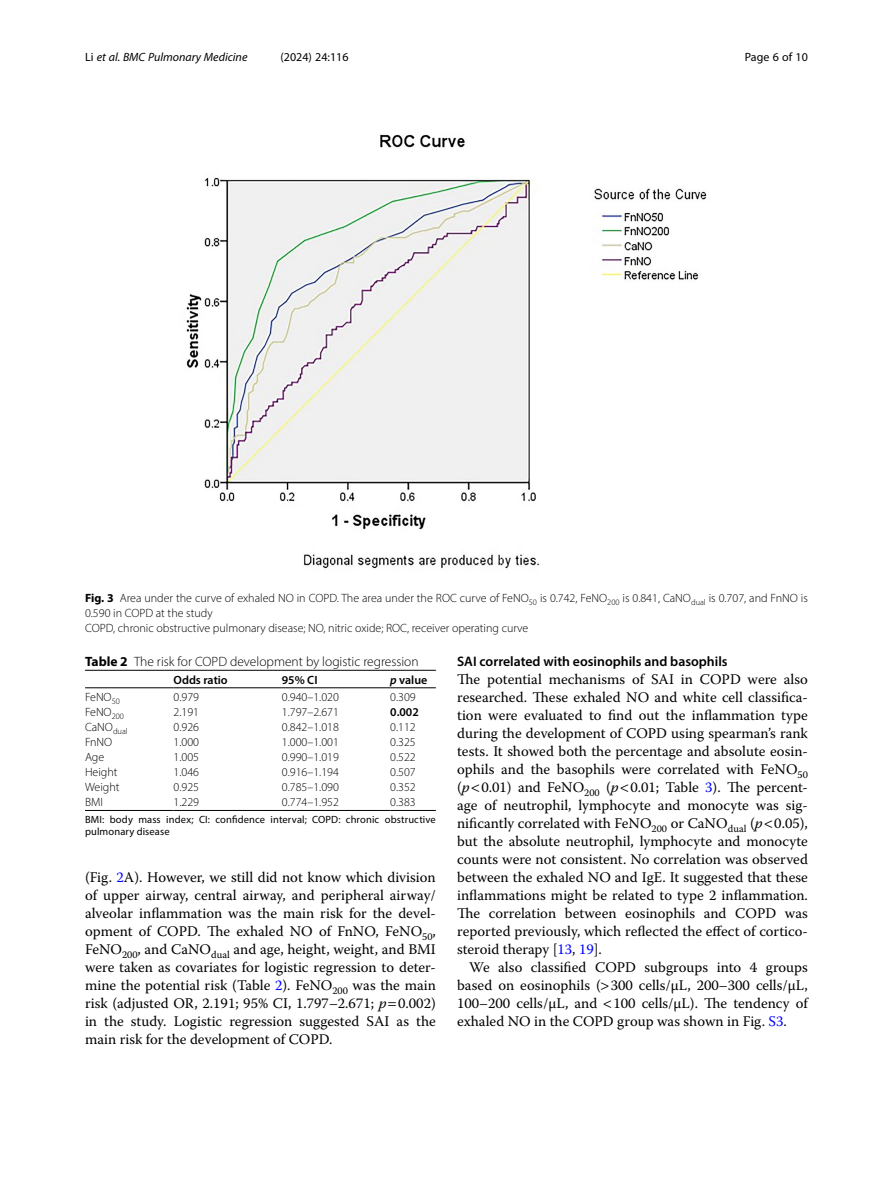
<style>
.page{position:relative;width:893px;height:1191px;background:#fff}
.page>*{position:absolute;margin:0;border:0;box-sizing:border-box;transform-origin:0 0}
.Body_Text{font:14.7px/18px "Warnock Pro";color:#000;text-align:justify}
.Body_Text_Indent{font:14.7px/18px "Warnock Pro";color:#000;text-align:justify}
.Head_2{font:600 13.8px "Myriad Pro";color:#000}
.Table_Caption{font:300 13.5px "Myriad Pro";color:#000}
.Figure_Caption{font:300 12px/15px "Myriad Pro";color:#000}
.Table_Body{font:300 12px "Myriad Pro";color:#000}
.t1{font:italic 12px "Myriad Pro";color:#000}
.t2{font:12px "Myriad Pro";color:#000}
.Table_Head{font:600 12px "Myriad Pro";color:#000}
.Table_Body-2{font:600 12px "Myriad Pro";color:#000}
.Table_Footnote{font:10.5px/12.8px "Myriad Pro";letter-spacing:.01em;color:#000}
.s1{font-style:normal}
.s2{font-weight:700}
.s3{font-style:italic}
.s4{color:#00f}
</style>
<div class="page">
<hr style="left:85px;top:687px;width:89px;height:1px;background:#000">
<hr style="left:174px;top:670px;width:108px;height:1px;background:#000">
<hr style="left:174px;top:687px;width:108px;height:1px;background:#000">
<hr style="left:282px;top:670px;width:108px;height:1px;background:#000">
<hr style="left:282px;top:687px;width:108px;height:1px;background:#000">
<hr style="left:390px;top:670px;width:46px;height:1px;background:#000">
<hr style="left:390px;top:687px;width:46px;height:1px;background:#000">
<hr style="left:174px;top:810px;width:108px;height:1px;background:#000">
<hr style="left:282px;top:810px;width:108px;height:1px;background:#000">
<hr style="left:390px;top:810px;width:46px;height:1px;background:#000">
<hr style="left:85px;top:810px;width:89px;height:1px;background:#000">
<hr style="left:85px;top:670px;width:89px;height:1px;background:#000">
<img style="left:186px;top:134px;width:521px;height:435px">
<p class="t1" style="left:85px;top:50px;width:164px"><span class="s1">Li</span> et al. BMC Pulmonary Medicine</p>
<p class="t2" style="left:281px;top:50px;width:70px">(2024) 24:116</p>
<p class="t2" style="left:745px;top:50px;width:65px">Page 6 of 10</p>
<p class="Figure_Caption" style="left:85px;top:590px;width:724px"><span class="s2">Fig. 3</span> Area under the curve of exhaled NO in COPD. The area under the ROC curve of FeNO<sub>50</sub> is 0.742, FeNO<sub>200</sub> is 0.841, CaNO<sub>dual</sub> is 0.707, and FnNO is<br>0.590 in COPD at the study</p>
<p class="Figure_Caption" style="left:85px;top:620px;width:445px">COPD, chronic obstructive pulmonary disease; NO, nitric oxide; ROC, receiver operating curve</p>
<p class="Table_Caption" style="left:85px;top:653px;width:335px"><span class="s2">Table 2</span> The risk for COPD development by logistic regression</p>
<p class="Table_Head" style="left:174px;top:672px;width:56px">Odds ratio</p>
<p class="Table_Head" style="left:282px;top:672px;width:37px">95% CI</p>
<p class="Table_Head" style="left:390px;top:672px;width:39px"><span class="s3">p</span> value</p>
<p class="Table_Body" style="left:85px;top:690px;width:36px">FeNO<sub>50</sub></p>
<p class="Table_Body" style="left:85px;top:705px;width:40px">FeNO<sub>200</sub></p>
<p class="Table_Body" style="left:85px;top:720px;width:44px">CaNO<sub>dual</sub></p>
<p class="Table_Body" style="left:85px;top:735px;width:29px">FnNO</p>
<p class="Table_Body" style="left:85px;top:750px;width:21px">Age</p>
<p class="Table_Body" style="left:85px;top:765px;width:34px">Height</p>
<p class="Table_Body" style="left:85px;top:780px;width:36px">Weight</p>
<p class="Table_Body" style="left:85px;top:795px;width:19px">BMI</p>
<p class="Table_Body" style="left:390px;top:690px;width:27px">0.309</p>
<p class="Table_Body-2" style="left:390px;top:704px;width:30px">0.002</p>
<p class="Table_Body" style="left:390px;top:720px;width:27px">0.112</p>
<p class="Table_Body" style="left:390px;top:735px;width:27px">0.325</p>
<p class="Table_Body" style="left:390px;top:750px;width:27px">0.522</p>
<p class="Table_Body" style="left:390px;top:765px;width:27px">0.507</p>
<p class="Table_Body" style="left:390px;top:780px;width:27px">0.352</p>
<p class="Table_Body" style="left:390px;top:795px;width:27px">0.383</p>
<p class="Table_Footnote" style="left:85px;top:812px;width:352px">BMI: body mass index; CI: confidence interval; COPD: chronic obstructive pulmonary disease</p>
<p class="Table_Body" style="left:174px;top:690px;width:27px">0.979</p>
<p class="Table_Body" style="left:174px;top:705px;width:27px">2.191</p>
<p class="Table_Body" style="left:174px;top:720px;width:27px">0.926</p>
<p class="Table_Body" style="left:174px;top:735px;width:27px">1.000</p>
<p class="Table_Body" style="left:174px;top:750px;width:27px">1.005</p>
<p class="Table_Body" style="left:174px;top:765px;width:27px">1.046</p>
<p class="Table_Body" style="left:174px;top:780px;width:27px">0.925</p>
<p class="Table_Body" style="left:174px;top:795px;width:27px">1.229</p>
<p class="Table_Body" style="left:282px;top:690px;width:59px">0.940–1.020</p>
<p class="Table_Body" style="left:282px;top:705px;width:59px">1.797–2.671</p>
<p class="Table_Body" style="left:282px;top:720px;width:59px">0.842–1.018</p>
<p class="Table_Body" style="left:282px;top:735px;width:59px">1.000–1.001</p>
<p class="Table_Body" style="left:282px;top:750px;width:59px">0.990–1.019</p>
<p class="Table_Body" style="left:282px;top:765px;width:59px">0.916–1.194</p>
<p class="Table_Body" style="left:282px;top:780px;width:59px">0.785–1.090</p>
<p class="Table_Body" style="left:282px;top:795px;width:59px">0.774–1.952</p>
<p class="Body_Text" style="left:85px;top:868px;width:352px">(Fig. <span class="s4">2</span>A). However, we still did not know which division of upper airway, central airway, and peripheral airway/ alveolar inflammation was the main risk for the devel&shy;opment of COPD. The exhaled NO of FnNO, FeNO<sub>50</sub>, FeNO<sub>200</sub>, and CaNO<sub>dual</sub> and age, height, weight, and BMI were taken as covariates for logistic regression to deter&shy;mine the potential risk (Table <span class="s4">2</span>). FeNO<sub>200</sub> was the main risk (adjusted OR, 2.191; 95% CI, 1.797–2.671; <span class="s3">p</span> 0.002) in the study. Logistic regression suggested SAI as the main risk for the development of COPD.</p>
<p class="Head_2" style="left:457px;top:653px;width:272px">SAI correlated with eosinophils and basophils</p>
<p class="Body_Text" style="left:457px;top:670px;width:352px">The potential mechanisms of SAI in COPD were also researched. These exhaled NO and white cell classifica&shy;tion were evaluated to find out the inflammation type during the development of COPD using spearman’s rank tests. It showed both the percentage and absolute eosin&shy;ophils and the basophils were correlated with FeNO<sub>50 </sub>(<span class="s3">p</span> 0.01) and FeNO<sub>200</sub> (<span class="s3">p</span> 0.01; Table <span class="s4">3</span>). The percent&shy;age of neutrophil, lymphocyte and monocyte was sig&shy;nificantly correlated with FeNO<sub>200</sub> or CaNO<sub>dual</sub> (<span class="s3">p</span> 0.05), but the absolute neutrophil, lymphocyte and monocyte counts were not consistent. No correlation was observed between the exhaled NO and IgE. It suggested that these inflammations might be related to type 2 inflammation.<br>The correlation between eosinophils and COPD was reported previously, which reflected the effect of cortico&shy;steroid therapy [<span class="s4">13</span>, <span class="s4">19</span>].</p>
<p class="Body_Text_Indent" style="left:457px;top:958px;width:352px;text-indent:12px">We also classified COPD subgroups into 4 groups based on eosinophils ( 300 cells/µL, 200–300 cells/µL, 100–200 cells/µL, and 100 cells/µL). The tendency of exhaled NO in the COPD group was shown in Fig. <span class="s4">S3</span>.</p>
</div>
